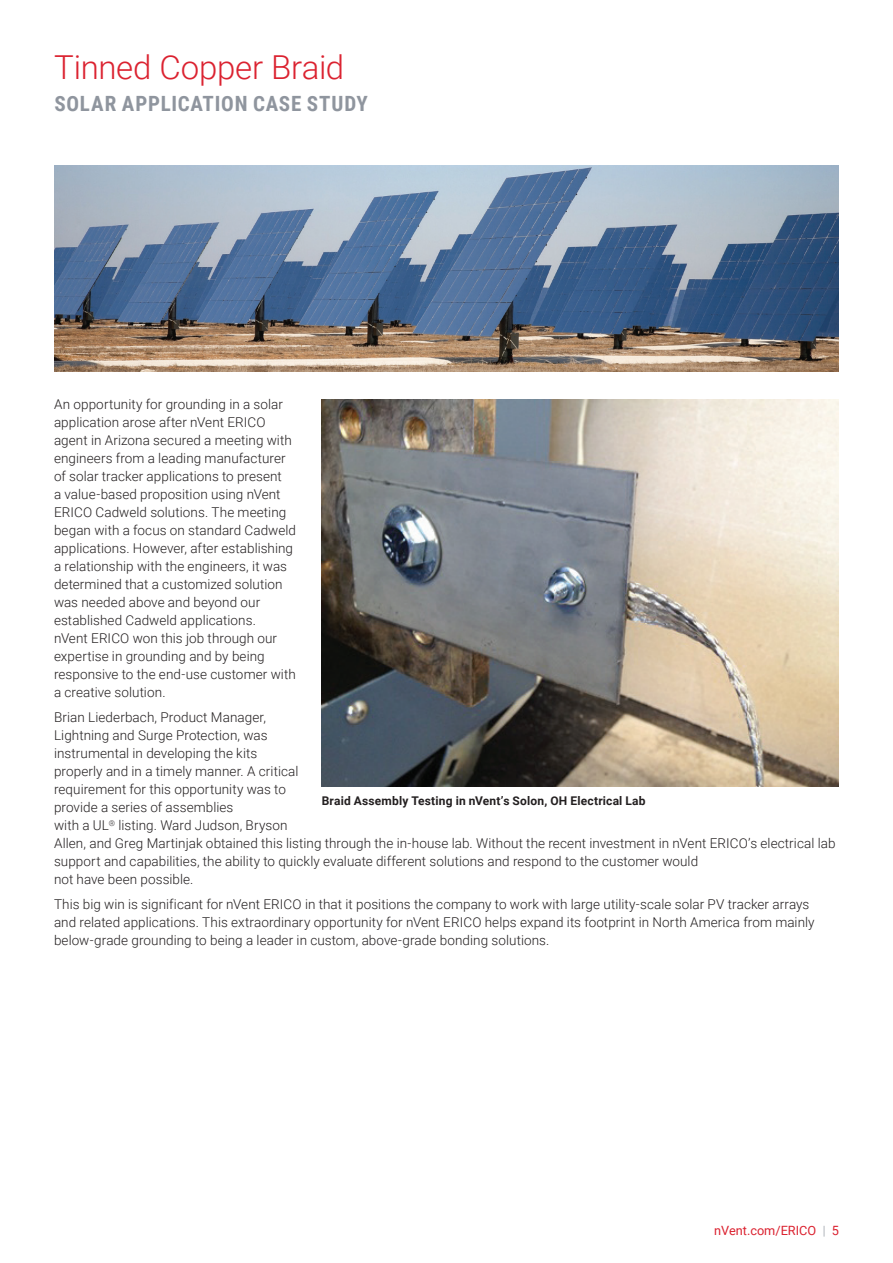
<style>
.page{position:relative;width:893px;height:1263px;background:#fff}
.page>*{position:absolute;margin:0;border:0;box-sizing:border-box;transform-origin:0 0}
.t1{font:300 33px "Roboto";letter-spacing:-.01em;color:#db2230}
.t2{font:700 21px "Roboto Condensed";letter-spacing:.035em;color:#8f959e}
.t3{font:300 13.5px/18px "Roboto";letter-spacing:.005em;color:#231f20}
.t4{font:12.75px "Roboto";color:#db2230}
.t5{font:700 12px "Roboto";letter-spacing:.015em;color:#231f20}
.s1{font-weight:300;color:#8f959e}
</style>
<div class="page">
<img style="left:54px;top:166px;width:785px;height:205px">
<img style="left:322px;top:399px;width:517px;height:388px">
<h1 class="t1" style="left:54px;top:44px;width:292px">Tinned Copper Braid</h1>
<h2 class="t2" style="left:54px;top:89px;width:315px">SOLAR APPLICATION CASE STUDY</h2>
<p class="t3" style="left:54px;top:395px;width:244px">An opportunity for grounding in a solar application arose after nVent ERICO agent in Arizona secured a meeting with engineers from a leading manufacturer of solar tracker applications to present<br>a value-based proposition using nVent ERICO Cadweld solutions. The meeting began with a focus on standard Cadweld applications. However, after establishing a relationship with the engineers, it was determined that a customized solution was needed above and beyond our established Cadweld applications.<br>nVent ERICO won this job through our expertise in grounding and by being responsive to the end-use customer with a creative solution.</p>
<p class="t3" style="left:54px;top:708px;width:783px">Brian Liederbach, Product Manager,<br>Lightning and Surge Protection, was<br>instrumental in developing the kits<br>properly and in a timely manner. A critical<br>requirement for this opportunity was to<br>provide a series of assemblies<br>with a UL<sup>®</sup> listing. Ward Judson, Bryson<br>Allen, and Greg Martinjak obtained this listing through the in-house lab. Without the recent investment in nVent ERICO’s electrical lab support and capabilities, the ability to quickly evaluate different solutions and respond to the customer would<br>not have been possible.</p>
<p class="t3" style="left:54px;top:894px;width:762px">This big win is significant for nVent ERICO in that it positions the company to work with large utility-scale solar PV tracker arrays and related applications. This extraordinary opportunity for nVent ERICO helps expand its footprint in North America from mainly below-grade grounding to being a leader in custom, above-grade bonding solutions.</p>
<p class="t5" style="left:322px;top:792px;width:326px">Braid Assembly Testing in nVent’s Solon, OH Electrical Lab</p>
<p class="t4" style="left:714px;top:1221px;width:126px">nVent.com/ERICO <span class="s1">|</span> 5</p>
</div>
